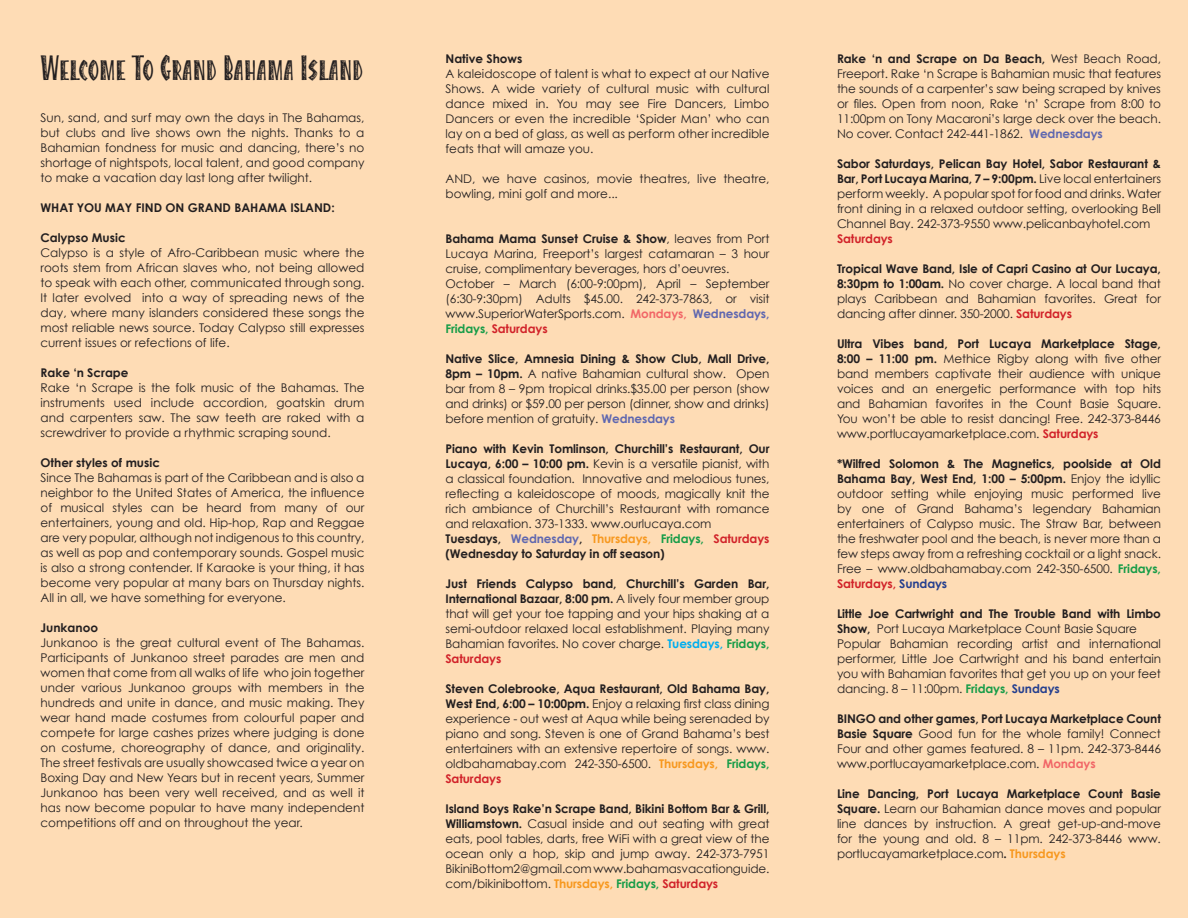
<style>
.page{position:relative;width:1188px;height:918px;background:#fedcb5}
.page>*{position:absolute;margin:0;border:0;box-sizing:border-box;transform-origin:0 0}
.t1{font:31.5px "Caribbean ITC";color:#231f20}
.t2{font:12px/15px "Century Gothic";letter-spacing:-.01em;color:#231f20;text-align:justify}
.t3{font:700 12px "Century Gothic";color:#231f20}
.t4{font:700 12px "Century Gothic";letter-spacing:-.01em;color:#d1232a}
.s1{font-weight:700}
.s2{font-weight:700;color:#f16667}
.s3{font-weight:700;color:#5f67af}
.s4{font-weight:700;color:#179c48}
.s5{font-weight:700;color:#d1232a}
.s6{font-weight:700;color:#f7981f}
.s7{font-weight:700;color:#00aeef}
.s8{font-weight:700;color:#253f8e}
</style>
<div class="page">
<h1 class="t1" style="left:40px;top:48px;width:324px">Welcome To Grand Bahama Island</h1>
<p class="t2" style="left:40px;top:109px;width:326px">Sun, sand, and surf may own the days in The Bahamas, but clubs and live shows own the nights. Thanks to a Bahamian fondness for music and dancing, there’s no shortage of nightspots, local talent, and good company to make a vacation day last long after twilight.</p>
<p class="t3" style="left:40px;top:200px;width:19px">What</p>
<p class="t3" style="left:77px;top:200px;width:9px">you</p>
<p class="t3" style="left:105px;top:200px;width:10px">may</p>
<p class="t3" style="left:136px;top:200px;width:8px">find</p>
<p class="t3" style="left:166px;top:200px;width:42px">on Grand</p>
<p class="t3" style="left:234px;top:200px;width:17px">Bahama</p>
<p class="t3" style="left:290px;top:200px;width:12px">Island</p>
<p class="t3" style="left:331px;top:200px;width:5px">:</p>
<p class="t3" style="left:40px;top:230px;width:87px">Calypso Music</p>
<p class="t2" style="left:40px;top:244px;width:326px">Calypso is a style of Afro-Caribbean music where the roots stem from African slaves who, not being allowed to speak with each other, communicated through song.<br>It later evolved into a way of spreading news of the day, where many islanders considered these songs the most reliable news source. Today Calypso still expresses current issues or refections of life.</p>
<p class="t3" style="left:40px;top:365px;width:90px">Rake ‘n Scrape</p>
<p class="t2" style="left:40px;top:379px;width:326px">Rake ‘n Scrape is the folk music of the Bahamas. The instruments used include accordion, goatskin drum and carpenters saw. The saw teeth are raked with a screwdriver to provide a rhythmic scraping sound.</p>
<p class="t3" style="left:40px;top:455px;width:121px">Other styles of music</p>
<p class="t2" style="left:40px;top:469px;width:326px">Since The Bahamas is part of the Caribbean and is also a neighbor to the United States of America, the influence of musical styles can be heard from many of our entertainers, young and old. Hip-hop, Rap and Reggae are very popular, although not indigenous to this country, as well as pop and contemporary sounds. Gospel music is also a strong contender. If Karaoke is your thing, it has become very popular at many bars on Thursday nights.<br>All in all, we have something for everyone.</p>
<p class="t3" style="left:40px;top:620px;width:59px">Junkanoo</p>
<p class="t2" style="left:40px;top:634px;width:326px">Junkanoo is the great cultural event of The Bahamas.<br>Participants of Junkanoo street parades are men and women that come from all walks of life who join together under various Junkanoo groups with members in the hundreds and unite in dance, and music making. They wear hand made costumes from colourful paper and compete for large cashes prizes where judging is done on costume, choreography of dance, and originality.<br>The street festivals are usually showcased twice a year on Boxing Day and New Years but in recent years, Summer Junkanoo has been very well received, and as well it has now become popular to have many independent competitions off and on throughout the year.</p>
<p class="t3" style="left:446px;top:51px;width:79px">Native Shows</p>
<p class="t2" style="left:446px;top:66px;width:326px">A kaleidoscope of talent is what to expect at our Native Shows. A wide variety of cultural music with cultural dance mixed in. You may see Fire Dancers, Limbo Dancers or even the incredible ‘Spider Man’ who can lay on a bed of glass, as well as perform other incredible feats that will amaze you.</p>
<p class="t2" style="left:446px;top:171px;width:326px">AND, we have casinos, movie theatres, live theatre, bowling, mini golf and more...</p>
<p class="t2" style="left:446px;top:231px;width:326px;text-align:left"><span class="s1">Bahama Mama Sunset Cruise &amp; Show</span>, leaves from Port Lucaya Marina, Freeport’s largest catamaran – 3 hour cruise, complimentary beverages, hors d’oeuvres.<br>October – March (6:00-9:00pm), April – September (6:30-9:30pm) Adults $45.00. 242-373-7863, or visit www.SuperiorWaterSports.com. <span class="s2">Mondays,</span> <span class="s3">Wednesdays, </span><span class="s4">Fridays,</span> <span class="s5">Saturdays</span></p>
<p class="t2" style="left:446px;top:351px;width:326px"><span class="s1">Native Slice, Amnesia Dining &amp; Show Club, Mall Drive, 8pm – 10pm.</span> A native Bahamian cultural show. Open bar from 8 – 9pm tropical drinks.$35.00 per person (show and drinks) or $59.00 per person (dinner, show and drinks) before mention of gratuity. <span class="s3">Wednesdays</span></p>
<p class="t2" style="left:446px;top:441px;width:326px;text-align:left"><span class="s1">Piano with Kevin Tomlinson, Churchill’s Restaurant, Our Lucaya, 6:00 – 10:00 pm.</span> Kevin is a versatile pianist, with a classical foundation. Innovative and melodious tunes, reflecting a kaleidoscope of moods, magically knit the rich ambiance of Churchill’s Restaurant with romance and relaxation. 373-1333. www.ourlucaya.com <span class="s1">Tuesdays,</span> <span class="s3">Wednesday</span><span class="s1">,</span> <span class="s6">Thursdays,</span> <span class="s4">Fridays,</span> <span class="s5">Saturdays </span><span class="s1">(Wednesday to Saturday in off season)</span></p>
<p class="t2" style="left:446px;top:576px;width:326px"><span class="s1">Just Friends Calypso band, Churchill’s Garden Bar, International Bazaar, 8:00 pm.</span> A lively four member group that will get your toe tapping and your hips shaking at a semi-outdoor relaxed local establishment. Playing many Bahamian favorites. No cover charge. <span class="s7">Tuesdays,</span> <span class="s4">Fridays, </span><span class="s5">Saturdays</span></p>
<p class="t2" style="left:446px;top:681px;width:326px"><span class="s1">Steven Colebrooke, Aqua Restaurant, Old Bahama Bay, West End, 6:00 – 10:00pm.</span> Enjoy a relaxing first class dining experience - out west at Aqua while being serenaded by piano and song. Steven is one of Grand Bahama’s best entertainers with an extensive repertoire of songs. www. oldbahamabay.com 242-350-6500. <span class="s6">Thursdays,</span> <span class="s4">Fridays, </span><span class="s5">Saturdays</span></p>
<p class="t2" style="left:446px;top:801px;width:326px"><span class="s1">Island Boys Rake’n Scrape Band, Bikini Bottom Bar &amp; Grill, Williamstown.</span> Casual inside and out seating with great eats, pool tables, darts, free WiFi with a great view of the ocean only a hop, skip and jump away. 242-373-7951<br>BikiniBottom2@gmail.com www.bahamasvacationguide. com/bikinibottom. <span class="s6">Thursdays,</span> <span class="s4">Fridays,</span> <span class="s5">Saturdays</span></p>
<p class="t2" style="left:837px;top:51px;width:326px"><span class="s1">Rake ‘n and Scrape on Da Beach,</span> West Beach Road, Freeport. Rake ‘n Scrape is Bahamian music that features the sounds of a carpenter’s saw being scraped by knives or files. Open from noon, Rake ‘n’ Scrape from 8:00 to 11:00pm on Tony Macaroni’s large deck over the beach.<br>No cover. Contact 242-441-1862. <span class="s3">Wednesdays</span></p>
<p class="t2" style="left:837px;top:156px;width:326px"><span class="s1">Sabor Saturdays, Pelican Bay Hotel, Sabor Restaurant &amp; Bar, Port Lucaya Marina, 7 – 9:00pm.</span> Live local entertainers perform weekly. A popular spot for food and drinks. Water front dining in a relaxed outdoor setting, overlooking Bell Channel Bay. 242-373-9550 www.pelicanbayhotel.com</p>
<p class="t4" style="left:837px;top:231px;width:57px">Saturdays</p>
<p class="t2" style="left:837px;top:261px;width:326px"><span class="s1">Tropical Wave Band, Isle of Capri Casino at Our Lucaya, 8:30pm to 1:00am.</span> No cover charge. A local band that plays Caribbean and Bahamian favorites. Great for dancing after dinner. 350-2000. <span class="s5">Saturdays</span></p>
<p class="t2" style="left:837px;top:336px;width:326px"><span class="s1">Ultra Vibes band, Port Lucaya Marketplace Stage, 8:00 – 11:00 pm.</span> Methice Rigby along with five other band members captivate their audience with unique voices and an energetic performance with top hits and Bahamian favorites in the Count Basie Square.<br>You won’t be able to resist dancing! Free. 242-373-8446 www.portlucayamarketplace.com. <span class="s5">Saturdays</span></p>
<p class="t2" style="left:837px;top:456px;width:326px"><span class="s1">*Wilfred Solomon &amp; The Magnetics, poolside at Old Bahama Bay, West End, 1:00 – 5:00pm.</span> Enjoy the idyllic outdoor setting while enjoying music performed live by one of Grand Bahama’s legendary Bahamian entertainers of Calypso music. The Straw Bar, between the freshwater pool and the beach, is never more than a few steps away from a refreshing cocktail or a light snack.<br>Free – www.oldbahamabay.com 242-350-6500. <span class="s4">Fridays, </span><span class="s5">Saturdays,</span> <span class="s8">Sundays</span></p>
<p class="t2" style="left:837px;top:606px;width:326px;text-align:left"><span class="s1">Little Joe Cartwright and The Trouble Band with Limbo Show,</span> Port Lucaya Marketplace Count Basie Square Popular Bahamian recording artist and international performer, Little Joe Cartwright and his band entertain you with Bahamian favorites that get you up on your feet dancing. 8 – 11:00pm. <span class="s4">Fridays,</span> <span class="s8">Sundays</span></p>
<p class="t2" style="left:837px;top:711px;width:326px"><span class="s1">BINGO and other games, Port Lucaya Marketplace Count Basie Square</span> Good fun for the whole family! Connect Four and other games featured. 8 – 11pm. 242-373-8446 www.portlucayamarketplace.com. <span class="s2">Mondays</span></p>
<p class="t2" style="left:837px;top:786px;width:326px"><span class="s1">Line Dancing, Port Lucaya Marketplace Count Basie Square.</span> Learn our Bahamian dance moves and popular line dances by instruction. A great get-up-and-move for the young and old. 8 – 11pm. 242-373-8446 www. portlucayamarketplace.com<span class="s1">.</span> <span class="s6">Thursdays</span></p>
</div>
